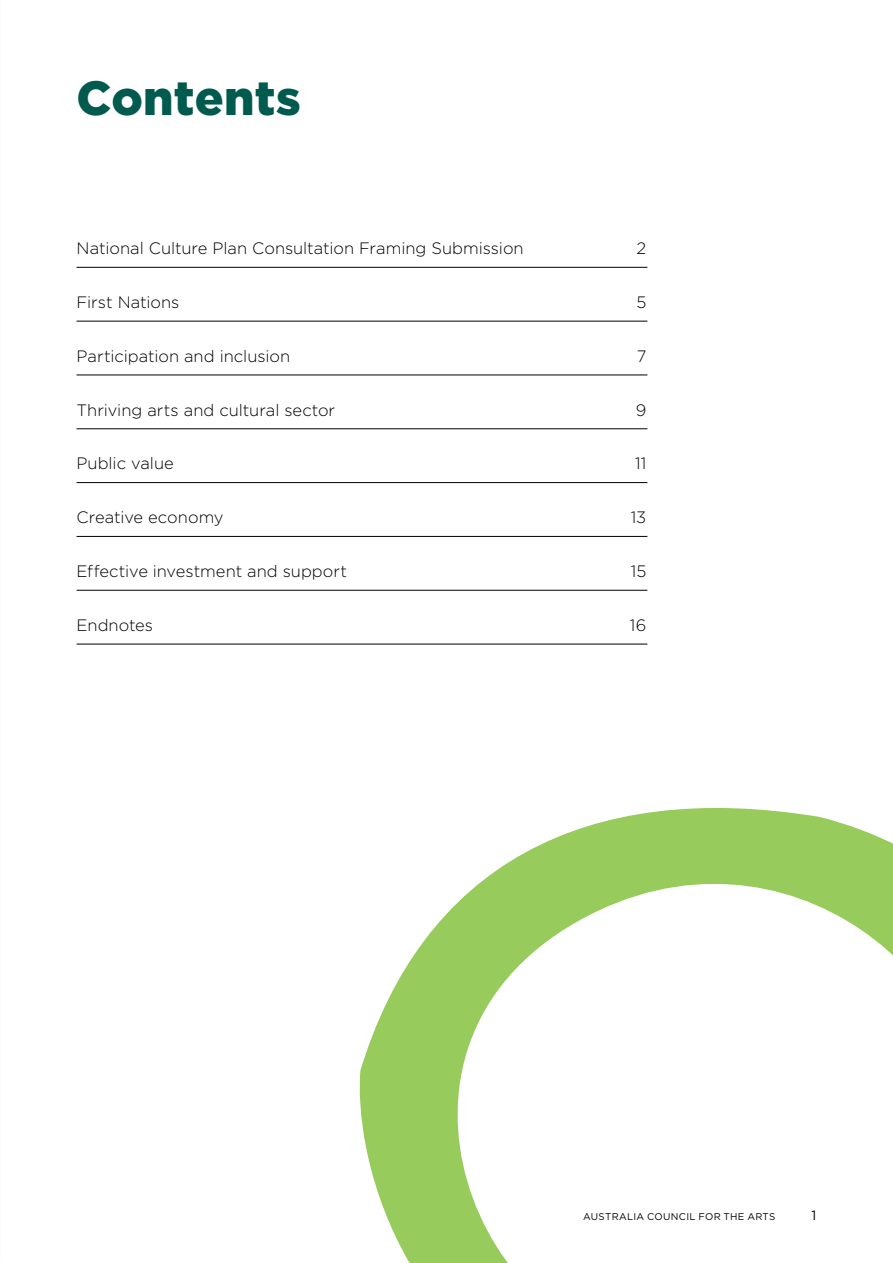
<style>
.page{position:relative;width:893px;height:1263px;background:#fff}
.page>*{position:absolute;margin:0;border:0;box-sizing:border-box;transform-origin:0 0}
.t1{font:900 48px "Gotham";letter-spacing:.005em;color:#005a4e}
.t2{font:300 16.5px "Gotham";color:#000}
.t3{font:13.5px "Gotham";color:#000}
.t4{font:9.75px "Gotham";letter-spacing:.03em;color:#000}
</style>
<div class="page">
<hr style="left:77px;top:267px;width:570px;height:1px;background:#000">
<hr style="left:77px;top:321px;width:570px;height:1px;background:#000">
<hr style="left:77px;top:375px;width:570px;height:1px;background:#000">
<hr style="left:77px;top:428px;width:570px;height:1px;background:#000">
<hr style="left:77px;top:482px;width:570px;height:1px;background:#000">
<hr style="left:77px;top:536px;width:570px;height:1px;background:#000">
<hr style="left:77px;top:590px;width:570px;height:1px;background:#000">
<hr style="left:77px;top:644px;width:570px;height:1px;background:#000">
<svg style="left:359px;top:808px;width:534px;height:455px"></svg>
<h1 class="t1" style="left:77px;top:65px;width:226px">Contents</h1>
<p class="t2" style="left:77px;top:238px;width:449px">National Culture Plan Consultation Framing Submission</p>
<p class="t2" style="left:637px;top:238px;width:11px">2</p>
<p class="t2" style="left:77px;top:292px;width:104px">First Nations</p>
<p class="t2" style="left:636px;top:292px;width:11px">5</p>
<p class="t2" style="left:77px;top:346px;width:215px">Participation and inclusion</p>
<p class="t2" style="left:637px;top:346px;width:11px">7</p>
<p class="t2" style="left:77px;top:399px;width:260px">Thriving arts and cultural sector</p>
<p class="t2" style="left:636px;top:399px;width:12px">9</p>
<p class="t2" style="left:77px;top:453px;width:99px">Public value</p>
<p class="t2" style="left:635px;top:453px;width:13px">11</p>
<p class="t2" style="left:77px;top:507px;width:149px">Creative economy</p>
<p class="t2" style="left:631px;top:507px;width:17px">13</p>
<p class="t2" style="left:77px;top:561px;width:272px">Effective investment and support</p>
<p class="t2" style="left:631px;top:561px;width:17px">15</p>
<p class="t2" style="left:77px;top:615px;width:78px">Endnotes</p>
<p class="t2" style="left:630px;top:615px;width:18px">16</p>
<p class="t4" style="left:583px;top:1210px;width:194px">AUSTRALIA COUNCIL FOR THE ARTS</p>
<p class="t3" style="left:812px;top:1207px;width:6px">1</p>
</div>
